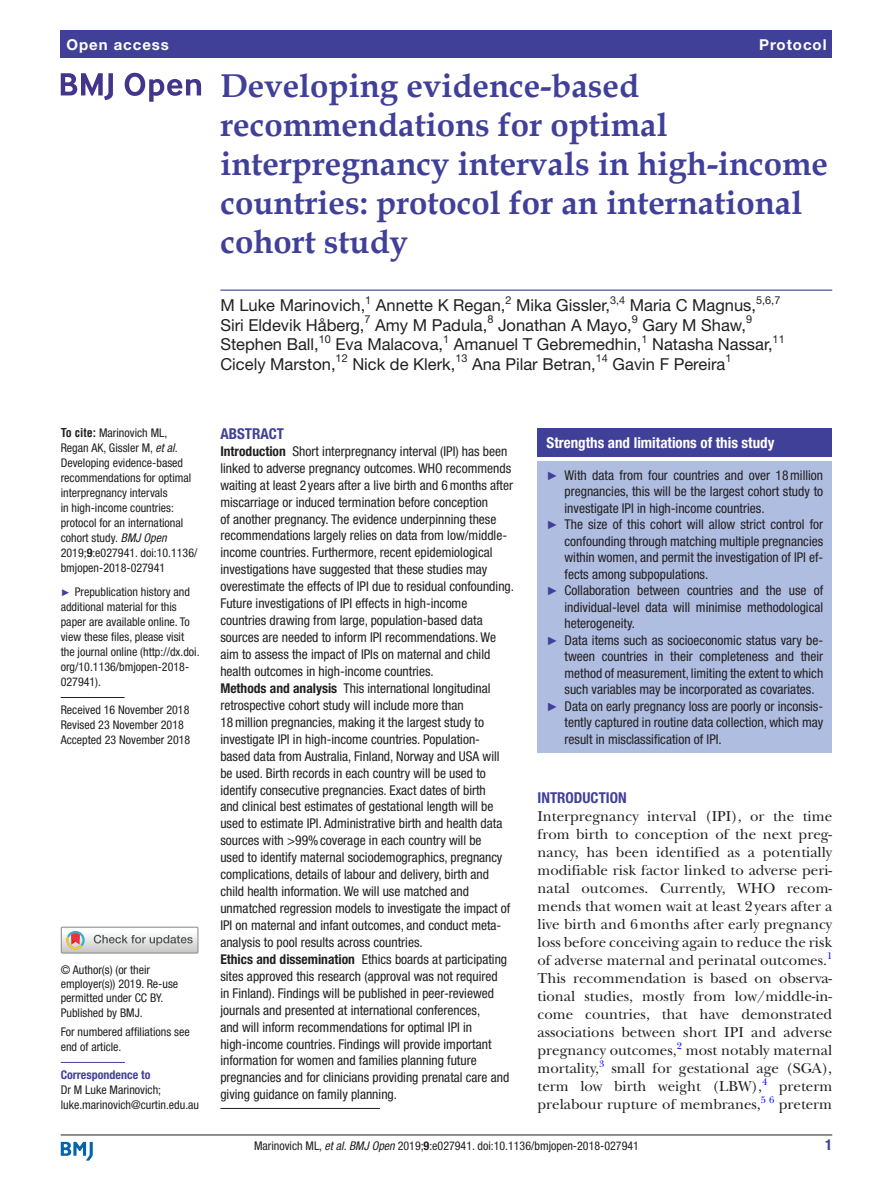
<style>
.page{position:relative;width:893px;height:1191px;background:#fff}
.page>*{position:absolute;margin:0;border:0;box-sizing:border-box;transform-origin:0 0}
.t1{font:700 33px/39px "Book Antiqua";color:#414099}
.t2{font:16.5px "Helvetica Neue LT Std";color:#231f20}
.t3{font:15px/18px "New Baskerville";color:#231f20;text-align:justify}
.t4{font:700 condensed 15px "Helvetica Neue LT Std";color:#fff}
.t5{font:700 condensed 15px "Helvetica Neue LT Std";color:#414099}
.t6{font:700 15px "Helvetica Neue LT Std";letter-spacing:.065em;color:#fff}
.t7{font:condensed 13.5px/17px "Helvetica Neue LT Std";color:#231f20}
.t8{font:condensed 12px/15px "Helvetica Neue LT Std";color:#231f20}
.t9{font:700 condensed 12px "Helvetica Neue LT Std";color:#414099}
.t10{font:10.95px "Helvetica Neue LT Std";color:#231f20}
.t11{font:9.9px "New Baskerville";color:#00f}
.s1{font-family:"Helvetica LT Std";font-weight:700}
.s2{font-style:italic}
.s3{font-weight:700}
.s4{font-family:"Arial";font-stretch:normal;font-size:9.75px;color:#414099}
.s5{font-family:"Arial";font-stretch:normal;font-size:12px;color:#414099}
</style>
<div class="page">
<hr style="left:61px;top:1134px;width:771px;height:1px;background:#231f20">
<svg style="left:61px;top:1141px;width:32px;height:19px"></svg>
<div style="left:61px;top:31px;width:771px;height:27px;background:#414099"></div>
<hr style="left:220px;top:289px;width:612px;height:2px;background:#414099">
<hr style="left:61px;top:697px;width:64px;height:1px;background:#231f20">
<hr style="left:61px;top:1062px;width:64px;height:1px;background:#414099">
<svg style="left:61px;top:73px;width:52px;height:27px"></svg>
<svg style="left:125px;top:73px;width:76px;height:29px"></svg>
<div style="left:61px;top:926px;width:138px;height:27px;border:1px solid #969090"></div>
<svg style="left:61px;top:927px;width:137px;height:26px"></svg>
<hr style="left:220px;top:1108px;width:160px;height:1px;background:#231f20">
<div style="left:538px;top:428px;width:294px;height:29px;background:#414099"></div>
<div style="left:538px;top:461px;width:294px;height:291px;background:#afbde1"></div>
<p class="t6" style="left:66px;top:35px;width:104px">Open access</p>
<p class="t6" style="left:759px;top:35px;width:69px">Protocol</p>
<h1 class="t1" style="left:220px;top:66px;width:609px">Developing evidence-based recommendations for optimal interpregnancy intervals in high-income countries: protocol for an international cohort study</h1>
<p class="t2" style="left:220px;top:296px;width:146px">M Luke Marinovich,</p>
<p class="t10" style="left:365px;top:293px;width:8px">1</p>
<p class="t2" style="left:376px;top:296px;width:131px">Annette K Regan,</p>
<p class="t10" style="left:506px;top:293px;width:8px">2</p>
<p class="t2" style="left:516px;top:296px;width:95px">Mika Gissler,</p>
<p class="t10" style="left:610px;top:293px;width:17px">3,4</p>
<p class="t2" style="left:630px;top:296px;width:128px">Maria C Magnus,</p>
<p class="t10" style="left:756px;top:293px;width:26px">5,6,7</p>
<p class="t2" style="left:220px;top:315px;width:146px">Siri Eldevik Håberg,</p>
<p class="t10" style="left:364px;top:313px;width:8px">7</p>
<p class="t2" style="left:375px;top:315px;width:114px">Amy M Padula,</p>
<p class="t10" style="left:487px;top:313px;width:8px">8</p>
<p class="t2" style="left:498px;top:315px;width:135px">Jonathan A Mayo,</p>
<p class="t10" style="left:632px;top:313px;width:8px">9</p>
<p class="t2" style="left:643px;top:315px;width:105px">Gary M Shaw,</p>
<p class="t10" style="left:746px;top:313px;width:8px">9</p>
<p class="t2" style="left:220px;top:335px;width:100px">Stephen Ball,</p>
<p class="t10" style="left:319px;top:332px;width:14px">10</p>
<p class="t2" style="left:336px;top:335px;width:109px">Eva Malacova,</p>
<p class="t10" style="left:443px;top:332px;width:8px">1</p>
<p class="t2" style="left:454px;top:335px;width:189px">Amanuel T Gebremedhin,</p>
<p class="t10" style="left:641px;top:332px;width:8px">1</p>
<p class="t2" style="left:652px;top:335px;width:122px">Natasha Nassar,</p>
<p class="t10" style="left:773px;top:332px;width:14px">11</p>
<p class="t2" style="left:220px;top:354px;width:117px">Cicely Marston,</p>
<p class="t10" style="left:336px;top:352px;width:14px">12</p>
<p class="t2" style="left:352px;top:354px;width:104px">Nick de Klerk,</p>
<p class="t10" style="left:455px;top:352px;width:14px">13</p>
<p class="t2" style="left:472px;top:354px;width:125px">Ana Pilar Betran,</p>
<p class="t10" style="left:596px;top:352px;width:14px">14</p>
<p class="t2" style="left:613px;top:354px;width:114px">Gavin F Pereira</p>
<p class="t10" style="left:725px;top:352px;width:8px">1</p>
<p class="t8" style="left:61px;top:425px;width:138px"><span class="s1">To cite:</span> Marinovich ML,<br>Regan AK, Gissler M, <span class="s2">et al</span>.<br>Developing evidence-based recommendations for optimal interpregnancy intervals<br>in high-income countries: protocol for an international cohort study. <span class="s2">BMJ Open<br></span>2019;<span class="s3">9</span>:e027941. doi:10.1136/ bmjopen-2018-027941</p>
<p class="t8" style="left:61px;top:584px;width:140px"><span class="s4">►</span> Prepublication history and additional material for this paper are available online. To view these files, please visit the journal online (http://dx.doi. org/10.1136/bmjopen-2018-<br>027941).</p>
<p class="t8" style="left:61px;top:702px;width:131px">Received 16 November 2018<br>Revised 23 November 2018<br>Accepted 23 November 2018</p>
<p class="t8" style="left:61px;top:962px;width:119px;line-height:14.4px">© Author(s) (or their employer(s)) 2019. Re-use permitted under CC BY.<br>Published by BMJ.</p>
<p class="t8" style="left:61px;top:1024px;width:130px">For numbered affiliations see end of article.</p>
<p class="t9" style="left:61px;top:1067px;width:91px">Correspondence to</p>
<p class="t8" style="left:61px;top:1082px;width:140px">Dr M Luke Marinovich; luke.marinovich@curtin.edu.au</p>
<p class="t5" style="left:220px;top:424px;width:65px">Abstract</p>
<p class="t7" style="left:220px;top:442px;width:295px"><span class="s3">Introduction</span> Short interpregnancy interval (IPI) has been linked to adverse pregnancy outcomes. WHO recommends waiting at least 2 years after a live birth and 6months after miscarriage or induced termination before conception<br>of another pregnancy. The evidence underpinning these recommendations largely relies on data from low/middle&shy;income countries. Furthermore, recent epidemiological investigations have suggested that these studies may overestimate the effects of IPI due to residual confounding.<br>Future investigations of IPI effects in high-income countries drawing from large, population-based data sources are needed to inform IPI recommendations. We aim to assess the impact of IPIs on maternal and child health outcomes in high-income countries.<br><span class="s3">Methods and analysis</span> This international longitudinal retrospective cohort study will include more than 18million pregnancies, making it the largest study to investigate IPI in high-income countries. Population-<br>based data from Australia, Finland, Norway and USA will be used. Birth records in each country will be used to identify consecutive pregnancies. Exact dates of birth<br>and clinical best estimates of gestational length will be used to estimate IPI. Administrative birth and health data sources with &gt;99%coverage in each country will be<br>used to identify maternal sociodemographics, pregnancy complications, details of labour and delivery, birth and child health information. We will use matched and unmatched regression models to investigate the impact of IPI on maternal and infant outcomes, and conduct meta&shy;analysis to pool results across countries.<br><span class="s3">Ethics and dissemination</span> Ethics boards at participating sites approved this research (approval was not required<br>in Finland). Findings will be published in peer-reviewed journals and presented at international conferences,<br>and will inform recommendations for optimal IPI in high-income countries. Findings will provide important information for women and families planning future pregnancies and for clinicians providing prenatal care and giving guidance on family planning.</p>
<p class="t4" style="left:547px;top:433px;width:229px">Strengths and limitations of this study</p>
<p class="t7" style="left:547px;top:466px;width:278px"><span class="s5">►</span> With data from four countries and over 18million</p>
<p class="t7" style="left:565px;top:483px;width:260px">pregnancies, this will be the largest cohort study to</p>
<p class="t7" style="left:565px;top:499px;width:202px">investigate IPI in high-income countries.</p>
<p class="t7" style="left:547px;top:516px;width:278px"><span class="s5">►</span> The size of this cohort will allow strict control for</p>
<p class="t7" style="left:565px;top:532px;width:260px">confounding through matching multiple pregnancies</p>
<p class="t7" style="left:565px;top:549px;width:260px">within women, and permit the investigation of IPI ef-</p>
<p class="t7" style="left:565px;top:565px;width:145px">fects among subpopulations.</p>
<p class="t7" style="left:547px;top:582px;width:278px"><span class="s5">►</span> Collaboration between countries and the use of</p>
<p class="t7" style="left:565px;top:598px;width:260px">individual-level data will minimise methodological</p>
<p class="t7" style="left:565px;top:615px;width:72px">heterogeneity.</p>
<p class="t7" style="left:547px;top:631px;width:278px"><span class="s5">►</span> Data items such as socioeconomic status vary be-</p>
<p class="t7" style="left:565px;top:648px;width:260px">tween countries in their completeness and their</p>
<p class="t7" style="left:565px;top:664px;width:260px">method of measurement, limiting the extent to which</p>
<p class="t7" style="left:565px;top:681px;width:252px">such variables may be incorporated as covariates.</p>
<p class="t7" style="left:547px;top:697px;width:278px"><span class="s5">►</span> Data on early pregnancy loss are poorly or inconsis-</p>
<p class="t7" style="left:565px;top:714px;width:260px">tently captured in routine data collection, which may</p>
<p class="t7" style="left:565px;top:730px;width:159px">result in misclassification of IPI.</p>
<p class="t5" style="left:538px;top:789px;width:91px">Introduction</p>
<p class="t3" style="left:538px;top:807px;width:296px">Interpregnancy interval (IPI), or the time from birth to conception of the next preg&shy;nancy, has been identified as a potentially modifiable risk factor linked to adverse peri&shy;natal outcomes. Currently, WHO recom&shy;mends that women wait at least 2years after a live birth and 6months after early pregnancy loss before conceiving again to reduce the risk of adverse maternal and perinatal outcomes.</p>
<p class="t11" style="left:827px;top:949px;width:7px">1</p>
<p class="t3" style="left:538px;top:969px;width:296px">This recommendation is based on observa&shy;tional studies, mostly from low/middle-in&shy;come countries, that have demonstrated associations between short IPI and adverse pregnancy outcomes,<sup>2</sup> most notably maternal mortality,</p>
<p class="t11" style="left:599px;top:1057px;width:7px">3</p>
<p class="t3" style="left:538px;top:1059px;width:296px;text-indent:74px">small for gestational age (SGA), term low birth weight (LBW),</p>
<p class="t11" style="left:762px;top:1075px;width:7px">4</p>
<p class="t3" style="left:779px;top:1077px;width:55px">preterm</p>
<p class="t3" style="left:538px;top:1095px;width:225px">prelabour rupture of membranes,</p>
<p class="t11" style="left:761px;top:1093px;width:15px">5 6</p>
<p class="t3" style="left:779px;top:1095px;width:55px">preterm</p>
<p class="t8" style="left:254px;top:1137px;width:386px">Marinovich ML, <span class="s2">et al</span>. <span class="s2">BMJ Open</span> 2019;<span class="s3">9</span>:e027941. doi:10.1136/bmjopen-2018-027941</p>
<p class="t5" style="left:825px;top:1135px;width:9px">1</p>
</div>
